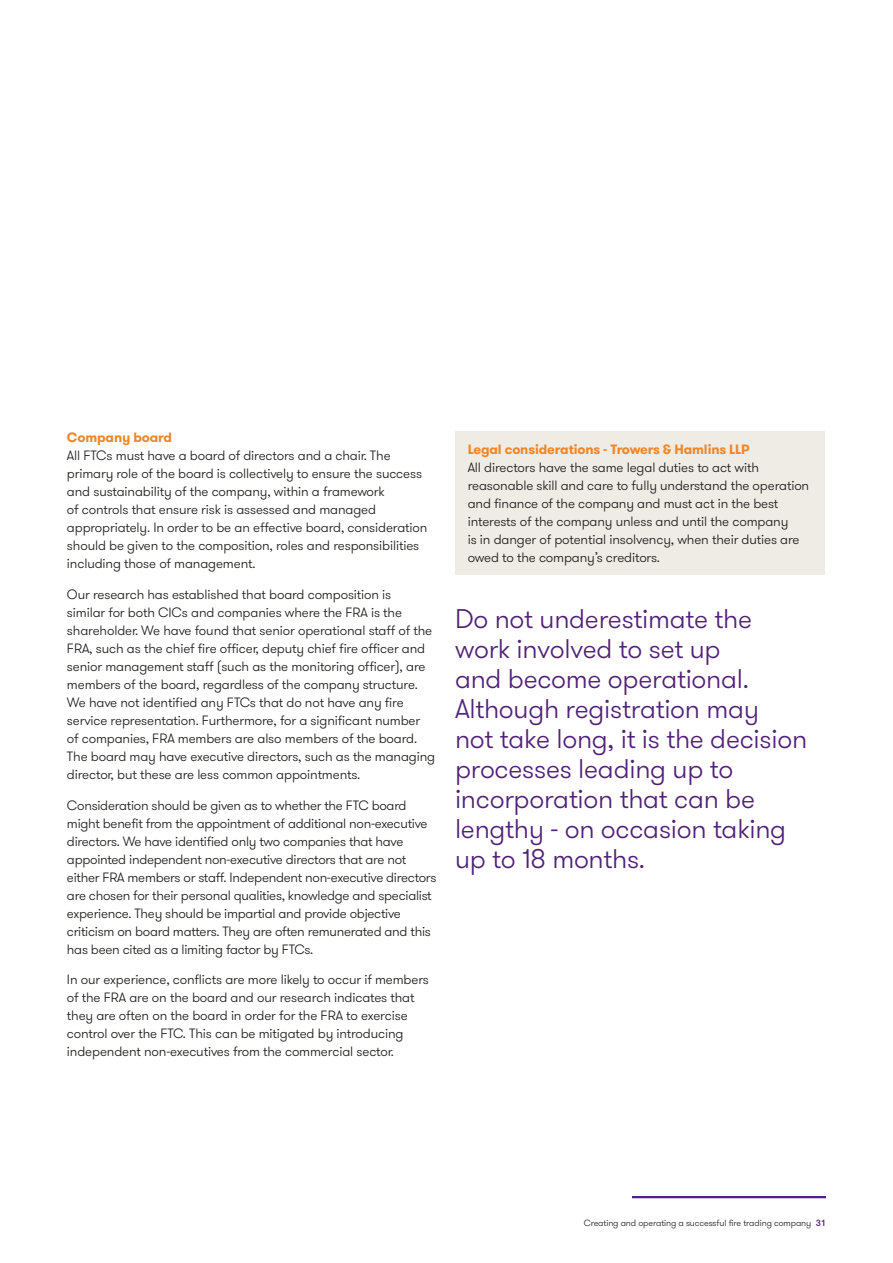
<style>
.page{position:relative;width:893px;height:1263px;background:#fff}
.page>*{position:absolute;margin:0;border:0;box-sizing:border-box;transform-origin:0 0}
._21_Pull_quote{font:300 27px/30px "GT Walsheim Pro";letter-spacing:-.01em;color:#512178}
._11_Body_text{font:300 13.5px/18px "GT Walsheim Pro";letter-spacing:-.01em;color:#1d1d1b}
._05_Subheading_one_B{font:700 13.5px "GT Walsheim Pro";letter-spacing:-.01em;color:#f18625}
.t1{font:300 9px "GT Walsheim Pro";letter-spacing:-.01em;color:#1d1d1b}
.s1{font-weight:700;color:#f18625}
.s2{font-weight:500;color:#512178}
</style>
<div class="page">
<hr style="left:632px;top:1196px;width:194px;height:2px;background:#512178">
<div style="left:455px;top:431px;width:369px;height:143px;background:#efebe5"></div>
<p class="_05_Subheading_one_B" style="left:67px;top:429px;width:107px">Company board</p>
<p class="_11_Body_text" style="left:67px;top:447px;width:362px">All FTCs must have a board of directors and a chair. The primary role of the board is collectively to ensure the success and sustainability of the company, within a framework<br>of controls that ensure risk is assessed and managed appropriately. In order to be an effective board, consideration should be given to the composition, roles and responsibilities including those of management.</p>
<p class="_11_Body_text" style="left:67px;top:585px;width:370px">Our research has established that board composition is<br>similar for both CICs and companies where the FRA is the shareholder. We have found that senior operational staff of the FRA, such as the chief fire officer, deputy chief fire officer and senior management staff (such as the monitoring officer), are members of the board, regardless of the company structure.<br>We have not identified any FTCs that do not have any fire service representation. Furthermore, for a significant number of companies, FRA members are also members of the board.<br>The board may have executive directors, such as the managing director, but these are less common appointments.</p>
<p class="_11_Body_text" style="left:67px;top:796px;width:371px">Consideration should be given as to whether the FTC board might benefit from the appointment of additional non-executive directors. We have identified only two companies that have appointed independent non-executive directors that are not either FRA members or staff. Independent non-executive directors are chosen for their personal qualities, knowledge and specialist experience. They should be impartial and provide objective criticism on board matters. They are often remunerated and this has been cited as a limiting factor by FTCs.</p>
<p class="_11_Body_text" style="left:67px;top:971px;width:363px">In our experience, conflicts are more likely to occur if members of the FRA are on the board and our research indicates that they are often on the board in order for the FRA to exercise control over the FTC. This can be mitigated by introducing independent non-executives from the commercial sector.</p>
<p class="_11_Body_text" style="left:468px;top:440px;width:343px"><span class="s1">Legal considerations - Trowers &amp; Hamlins LLP<br></span>All directors have the same legal duties to act with reasonable skill and care to fully understand the operation and finance of the company and must act in the best interests of the company unless and until the company<br>is in danger of potential insolvency, when their duties are owed to the company’s creditors.</p>
<p class="_21_Pull_quote" style="left:455px;top:605px;width:354px">Do not underestimate the work involved to set up<br>and become operational.<br>Although registration may<br>not take long, it is the decision processes leading up to incorporation that can be lengthy - on occasion taking up to 18 months.</p>
<p class="t1" style="left:584px;top:1217px;width:244px">Creating and operating a successful fire trading company <span class="s2">31</span></p>
</div>
